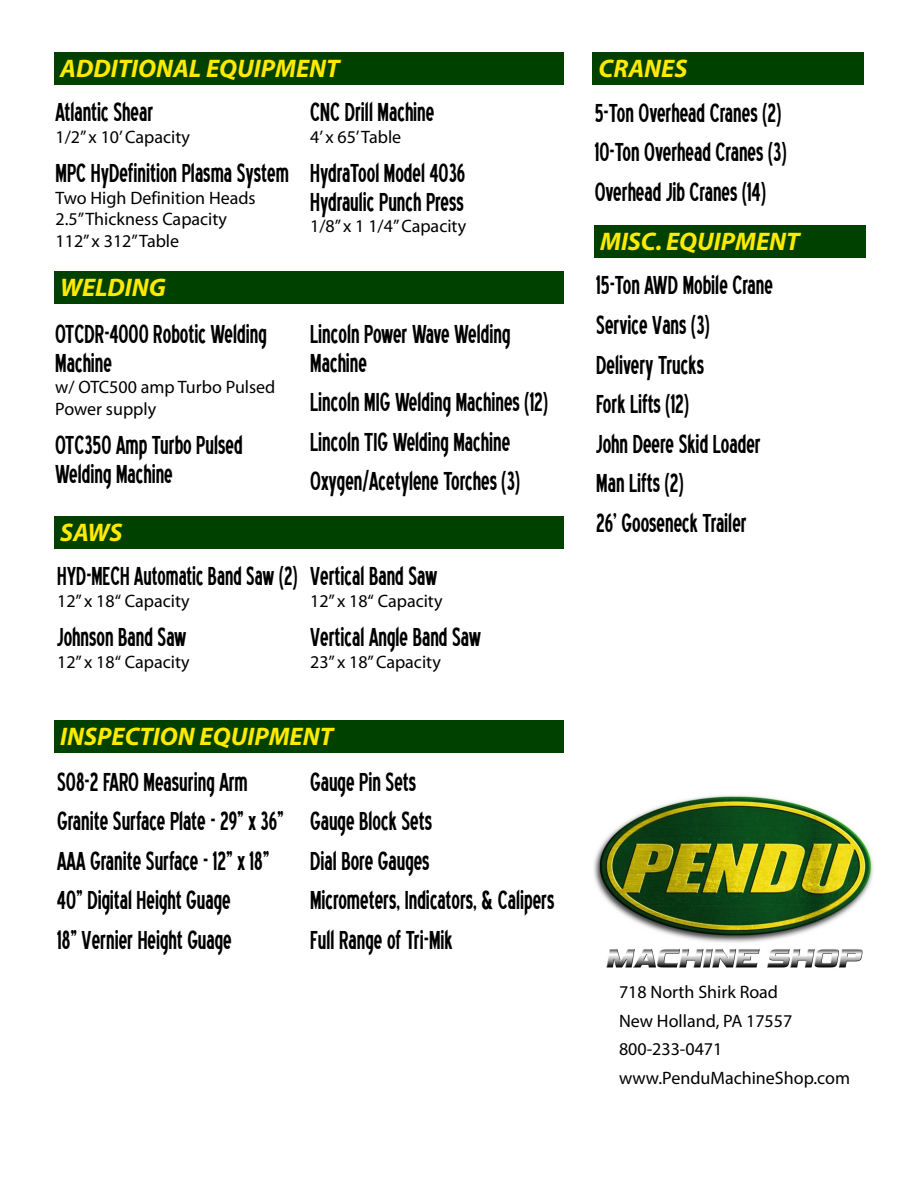
<style>
.page{position:relative;width:918px;height:1188px;background:#fff}
.page>*{position:absolute;margin:0;border:0;box-sizing:border-box;transform-origin:0 0}
.t1{font:33px/39.6px "Blue Highway Condensed";color:#000}
.t2{font:italic 700 25.5px "Myriad";color:#ffea00}
.t3{font:18px/21.6px "Myriad";color:#000}
.t4{font:18px/28.5px "Myriad Pro";color:#000}
</style>
<div class="page">
<div style="left:54px;top:52px;width:510px;height:32px;background:#004100"></div>
<div style="left:54px;top:271px;width:510px;height:32px;background:#004100"></div>
<div style="left:54px;top:720px;width:510px;height:32px;background:#004100"></div>
<div style="left:54px;top:516px;width:510px;height:32px;background:#004100"></div>
<div style="left:593px;top:53px;width:271px;height:32px;background:#004100"></div>
<div style="left:594px;top:225px;width:271px;height:32px;background:#004100"></div>
<img style="left:594px;top:795px;width:279px;height:148px">
<img style="left:606px;top:949px;width:257px;height:19px">
<p class="t2" style="left:60px;top:55px;width:281px">ADDITIONAL EQUIPMENT</p>
<p class="t1" style="left:56px;top:93px;width:99px">Atlantic Shear</p>
<p class="t3" style="left:56px;top:127px;width:136px">1/2” x 10’ Capacity</p>
<p class="t1" style="left:56px;top:154px;width:235px">MPC HyDefinition Plasma System</p>
<p class="t3" style="left:56px;top:188px;width:202px">Two High Definition Heads<br>2.5” Thickness Capacity<br>112” x 312” Table</p>
<p class="t1" style="left:310px;top:93px;width:126px">CNC Drill Machine</p>
<p class="t3" style="left:310px;top:127px;width:93px">4’ x 65’ Table</p>
<p class="t1" style="left:310px;top:160px;width:157px;line-height:28.5px">HydraTool Model 4036<br>Hydraulic Punch Press</p>
<p class="t3" style="left:310px;top:216px;width:158px">1/8” x 1 1/4” Capacity</p>
<p class="t2" style="left:60px;top:274px;width:108px">WELDING</p>
<p class="t1" style="left:55px;top:320px;width:213px;line-height:28.5px">OTCDR-4000 Robotic Welding<br>Machine</p>
<p class="t3" style="left:55px;top:377px;width:222px">w/ OTC500 amp Turbo Pulsed<br>Power supply</p>
<p class="t1" style="left:55px;top:432px;width:189px;line-height:28.5px">OTC350 Amp Turbo Pulsed<br>Welding Machine</p>
<p class="t2" style="left:60px;top:519px;width:64px">SAWS</p>
<p class="t1" style="left:310px;top:320px;width:202px;line-height:28.5px">Lincoln Power Wave Welding<br>Machine</p>
<p class="t1" style="left:310px;top:383px;width:239px">Lincoln MIG Welding Machines (12)<br>Lincoln TIG Welding Machine<br>Oxygen/Acetylene Torches (3)</p>
<p class="t1" style="left:57px;top:557px;width:382px">HYD-MECH Automatic Band Saw (2) Vertical Band Saw</p>
<p class="t3" style="left:57px;top:591px;width:134px">12” x 18“ Capacity</p>
<p class="t1" style="left:57px;top:618px;width:131px">Johnson Band Saw</p>
<p class="t3" style="left:57px;top:652px;width:134px">12” x 18“ Capacity</p>
<p class="t3" style="left:310px;top:591px;width:134px">12” x 18“ Capacity</p>
<p class="t1" style="left:310px;top:618px;width:173px">Vertical Angle Band Saw</p>
<p class="t3" style="left:310px;top:652px;width:132px">23” x 18” Capacity</p>
<p class="t2" style="left:60px;top:723px;width:275px">INSPECTION EQUIPMENT</p>
<p class="t1" style="left:57px;top:763px;width:228px">S08-2 FARO Measuring Arm<br>Granite Surface Plate - 29” x 36”<br>AAA Granite Surface - 12” x 18”<br>40” Digital Height Guage<br>18” Vernier Height Guage</p>
<p class="t1" style="left:310px;top:763px;width:246px">Gauge Pin Sets<br>Gauge Block Sets<br>Dial Bore Gauges<br>Micrometers, Indicators, &amp; Calipers<br>Full Range of Tri-Mik</p>
<p class="t2" style="left:599px;top:56px;width:90px">CRANES</p>
<p class="t1" style="left:595px;top:94px;width:193px">5-Ton Overhead Cranes (2)<br>10-Ton Overhead Cranes (3)<br>Overhead Jib Cranes (14)</p>
<p class="t2" style="left:600px;top:228px;width:201px">MISC. EQUIPMENT</p>
<p class="t1" style="left:596px;top:266px;width:178px">15-Ton AWD Mobile Crane<br>Service Vans (3)<br>Delivery Trucks<br>Fork Lifts (12)<br>John Deere Skid Loader<br>Man Lifts (2)<br>26’ Gooseneck Trailer</p>
<p class="t4" style="left:619px;top:978px;width:233px">718 North Shirk Road<br>New Holland, PA 17557<br>800-233-0471 www.PenduMachineShop.com</p>
</div>
